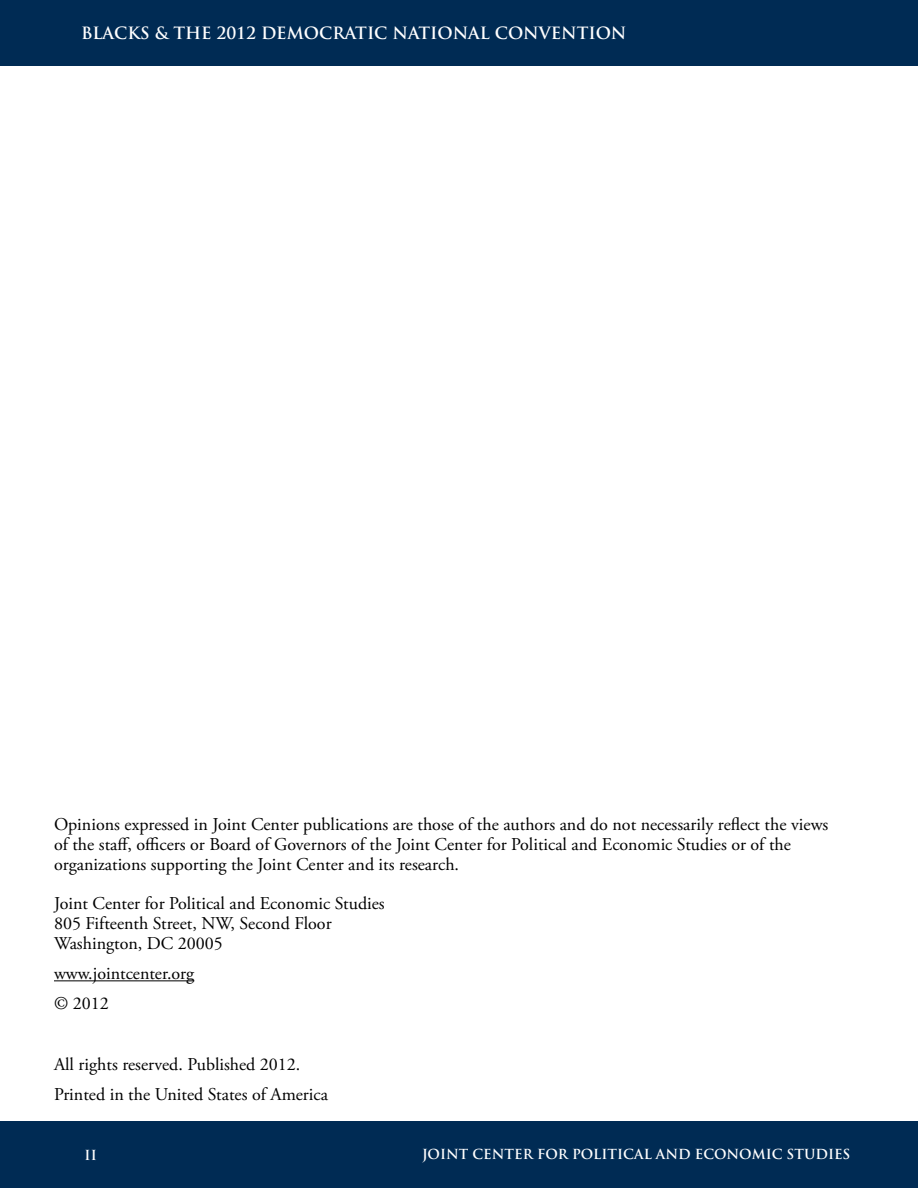
<style>
.page{position:relative;width:918px;height:1188px;background:#fff}
.page>*{position:absolute;margin:0;border:0;box-sizing:border-box;transform-origin:0 0}
.t1{font:18px/19.8px "Adobe Garamond Pro";color:#000}
.t2{font:700 16.5px "Trajan Pro";color:#fff}
.t3{font:700 13.5px "Trajan Pro";color:#fff}
</style>
<div class="page">
<div style="left:0;top:1121px;width:918px;height:67px;background:#002b54"></div>
<div style="left:0;top:0;width:918px;height:66px;background:#002b54"></div>
<hr style="left:54px;top:980px;width:140px;height:1px;background:#000">
<p class="t2" style="left:81px;top:23px;width:547px">BLACKS &amp; THE 2012 DEMOCRATIC NATIONAL CONVENTION</p>
<p class="t1" style="left:54px;top:815px;width:776px">Opinions expressed in Joint Center publications are those of the authors and do not necessarily reflect the views of the staff, officers or Board of Governors of the Joint Center for Political and Economic Studies or of the organizations supporting the Joint Center and its research.</p>
<p class="t1" style="left:54px;top:894px;width:332px">Joint Center for Political and Economic Studies<br>805 Fifteenth Street, NW, Second Floor<br>Washington, DC 20005</p>
<p class="t1" style="left:54px;top:959px;width:142px;line-height:30.3px">www.jointcenter.org © 2012</p>
<p class="t1" style="left:54px;top:1050px;width:276px;line-height:30.3px">All rights reserved. Published 2012.<br>Printed in the United States of America</p>
<p class="t3" style="left:85px;top:1147px;width:14px">II</p>
<p class="t3" style="left:422px;top:1146px;width:430px">JOINT CENTER FOR POLITICAL AND ECONOMIC STUDIES</p>
</div>
